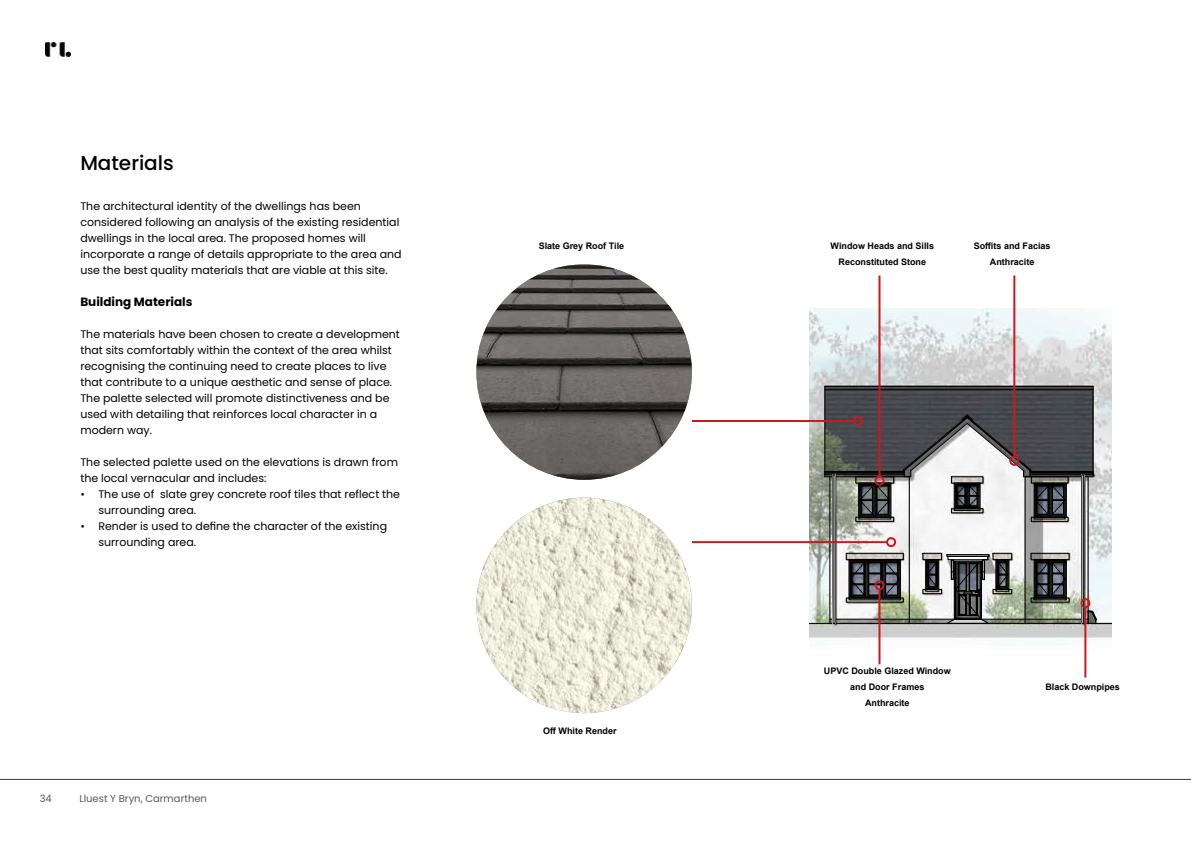
<style>
.page{position:relative;width:1191px;height:842px;background:#fff}
.page>*{position:absolute;margin:0;border:0;box-sizing:border-box;transform-origin:0 0}
.t1{font:500 20px "Poppins";color:#000}
.t2{font:700 12px "Poppins";color:#000}
.t3{font:11.8px "Arial";color:#000}
.t4{font:11px/16px "Poppins";color:#000}
.t5{font:10px "Poppins";color:#58595b}
.t6{font:700 9px/16px "Arial";color:#000;text-align:center}
</style>
<div class="page">
<hr style="left:0;top:779px;width:1191px;height:1px;background:#3c3c3b">
<img style="left:45px;top:42px;width:25px;height:14px">
<img style="left:476px;top:264px;width:216px;height:216px;border-radius:108px">
<img style="left:476px;top:498px;width:216px;height:215px;border-radius:108px">
<img style="left:809px;top:308px;width:302px;height:341px">
<hr style="left:809px;top:623px;width:302px;height:1px;background:#000">
<hr style="left:830px;top:619px;width:258px;height:1px;background:#000">
<hr style="left:829px;top:477px;width:1px;height:146px;background:#000">
<hr style="left:824px;top:386px;width:1px;height:87px;background:#000">
<hr style="left:1025px;top:477px;width:68px;height:1px;background:#000">
<hr style="left:825px;top:477px;width:84px;height:1px;background:#000">
<hr style="left:1093px;top:386px;width:1px;height:86px;background:#000">
<hr style="left:825px;top:389px;width:268px;height:1px;background:#000">
<hr style="left:825px;top:386px;width:268px;height:1px;background:#000">
<hr style="left:1030px;top:473px;width:63px;height:1px;background:#000">
<hr style="left:825px;top:473px;width:79px;height:1px;background:#000">
<hr style="left:825px;top:474px;width:79px;height:1px;background:#000">
<hr style="left:1030px;top:474px;width:63px;height:1px;background:#000">
<hr style="left:909px;top:477px;width:1px;height:146px;background:#000">
<hr style="left:1024px;top:477px;width:1px;height:146px;background:#000">
<hr style="left:825px;top:472px;width:79px;height:1px;background:#000">
<hr style="left:1030px;top:472px;width:63px;height:1px;background:#000">
<hr style="left:825px;top:471px;width:79px;height:1px;background:#000">
<hr style="left:1030px;top:471px;width:63px;height:1px;background:#000">
<div style="left:846px;top:598px;width:57px;height:4px;border:1px solid #000"></div>
<div style="left:1031px;top:598px;width:38px;height:4px;border:1px solid #000"></div>
<div style="left:1031px;top:517px;width:37px;height:4px;border:1px solid #000"></div>
<div style="left:855px;top:517px;width:38px;height:4px;border:1px solid #000"></div>
<svg style="left:1030px;top:553px;width:39px;height:45px;background:#4c4f50"></svg>
<svg style="left:845px;top:553px;width:58px;height:45px;background:#55575a"></svg>
<svg style="left:922px;top:553px;width:90px;height:71px"></svg>
<svg style="left:855px;top:476px;width:39px;height:41px;background:#4d514e"></svg>
<svg style="left:902px;top:415px;width:166px;height:102px"></svg>
<svg style="left:832px;top:474px;width:3px;height:150px"></svg>
<svg style="left:1081px;top:472px;width:15px;height:152px"></svg>
<hr style="left:692px;top:420px;width:162px;height:2px;background:#ce171e">
<div style="left:853px;top:416px;width:10px;height:10px;border:2px solid #ce171e;border-radius:50%"></div>
<hr style="left:692px;top:541px;width:195px;height:2px;background:#ce171e">
<div style="left:886px;top:537px;width:10px;height:10px;border:2px solid #ce171e;border-radius:50%"></div>
<hr style="left:1084px;top:607px;width:2px;height:70px;background:#ce171e">
<div style="left:1080px;top:598px;width:10px;height:10px;border:2px solid #ce171e;border-radius:50%"></div>
<hr style="left:878px;top:275px;width:2px;height:202px;background:#ce171e">
<div style="left:874px;top:476px;width:10px;height:10px;border:2px solid #ce171e;border-radius:50%"></div>
<hr style="left:1013px;top:275px;width:2px;height:182px;background:#ce171e">
<div style="left:1009px;top:456px;width:10px;height:10px;border:2px solid #ce171e;border-radius:50%"></div>
<hr style="left:878px;top:589px;width:2px;height:75px;background:#ce171e">
<div style="left:874px;top:580px;width:10px;height:10px;border:2px solid #ce171e;border-radius:50%"></div>
<h1 class="t1" style="left:80px;top:151px;width:95px">Materials</h1>
<p class="t4" style="left:80px;top:198px;width:323px">The architectural identity of the dwellings has been considered following an analysis of the existing residential dwellings in the local area. The proposed homes will incorporate a range of details appropriate to the area and use the best quality materials that are viable at this site.</p>
<p class="t2" style="left:80px;top:295px;width:114px">Building Materials</p>
<p class="t4" style="left:80px;top:326px;width:321px">The materials have been chosen to create a development that sits comfortably within the context of the area whilst recognising the continuing need to create places to live that contribute to a unique aesthetic and sense of place.<br>The palette selected will promote distinctiveness and be used with detailing that reinforces local character in a modern way.</p>
<p class="t4" style="left:80px;top:454px;width:319px">The selected palette used on the elevations is drawn from the local vernacular and includes:</p>
<p class="t4" style="left:98px;top:486px;width:303px;text-indent:-18px">• The use of slate grey concrete roof tiles that reflect the surrounding area.</p>
<p class="t4" style="left:98px;top:518px;width:290px;text-indent:-18px">• Render is used to define the character of the existing surrounding area.</p>
<p class="t5" style="left:40px;top:793px;width:14px">34</p>
<p class="t5" style="left:79px;top:793px;width:129px">Lluest Y Bryn, Carmarthen</p>
<p class="t6" style="left:539px;top:238px;width:87px">Slate Grey Roof Tile</p>
<p class="t6" style="left:543px;top:723px;width:75px">Off White Render</p>
<p class="t6" style="left:830px;top:238px;width:105px">Window Heads and Sills<br>Reconstituted Stone</p>
<p class="t6" style="left:973px;top:238px;width:78px">Soffits and Facias<br>Anthracite</p>
<p class="t3" style="left:830px;top:658px;width:112px">FRONT ELEVATION</p>
<p class="t6" style="left:824px;top:663px;width:128px">UPVC Double Glazed Window and Door Frames<br>Anthracite</p>
<p class="t6" style="left:1045px;top:679px;width:76px">Black Downpipes</p>
</div>
